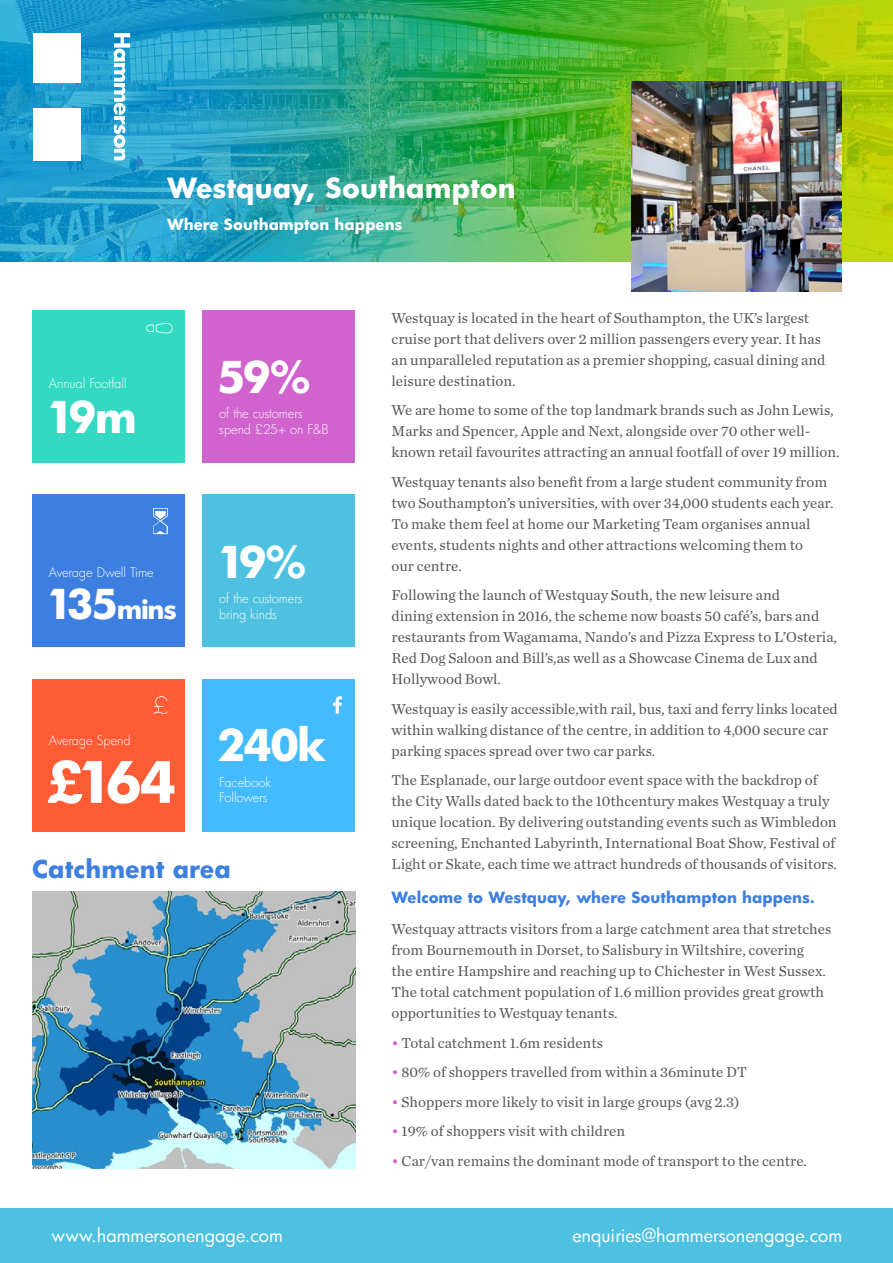
<style>
.page{position:relative;width:893px;height:1263px;background:#fff}
.page>*{position:absolute;margin:0;border:0;box-sizing:border-box;transform-origin:0 0}
.t1{font:700 55.5px "HP Futura";color:#fff}
.t2{font:700 42.6px "HP Futura";letter-spacing:-.075em;color:#fff}
.t3{font:700 27px "HP Futura";color:#fff}
.t4{font:700 25.8px "HP Futura";color:#fff}
.t5{font:700 24px "HP Futura";color:#3d7fe0}
.t6{font:18px "HP Futura";color:#fff}
.t7{font:15px/21px "Chronicle Text G1";color:#575756}
.t8{font:700 15px "HP Futura";color:#3d7fe0}
.t9{font:700 15px "HP Futura";color:#fff}
.t10{font:300 12.9px/15.5px "HP Futura";letter-spacing:-.01em;color:#fff}
.s1{font-size:40.05px}
.s2{color:#d163ce}
</style>
<div class="page">
<div style="left:0;top:1208px;width:893px;height:55px;background:#4ec1e0"></div>
<img style="left:32px;top:891px;width:323px;height:277px">
<img style="left:0;top:0;width:893px;height:261px">
<div style="left:33px;top:108px;width:48px;height:52px;background:#fff"></div>
<div style="left:33px;top:33px;width:48px;height:49px;background:#fff"></div>
<svg style="left:114px;top:33px;width:16px;height:127px"></svg>
<img style="left:631px;top:81px;width:211px;height:211px">
<div style="left:32px;top:311px;width:152px;height:152px;background:#33d9c3"></div>
<div style="left:32px;top:495px;width:152px;height:152px;background:#3d7fe0"></div>
<svg style="left:153px;top:508px;width:15px;height:26px"></svg>
<div style="left:32px;top:679px;width:152px;height:152px;background:#ff5b35"></div>
<svg style="left:154px;top:696px;width:13px;height:18px"></svg>
<svg style="left:146px;top:323px;width:27px;height:11px"></svg>
<div style="left:202px;top:311px;width:153px;height:152px;background:#d163ce"></div>
<div style="left:202px;top:495px;width:153px;height:152px;background:#4ec1e0"></div>
<div style="left:202px;top:679px;width:153px;height:152px;background:#4bf"></div>
<svg style="left:333px;top:696px;width:9px;height:18px"></svg>
<h3 class="t3" style="left:167px;top:169px;width:350px">Westquay, Southampton</h3>
<p class="t9" style="left:167px;top:214px;width:237px">Where Southampton happens</p>
<p class="t10" style="left:49px;top:376px;width:79px">Annual Footfall</p>
<h2 class="t2" style="left:47px;top:388px;width:92px">19m</h2>
<h2 class="t2" style="left:217px;top:347px;width:95px">59%</h2>
<p class="t10" style="left:219px;top:406px;width:111px">of the customers spend £25+ on F&amp;B</p>
<p class="t10" style="left:49px;top:564px;width:107px">Average Dwell Time</p>
<h3 class="t4" style="left:47px;top:591px;width:131px"><span class="s1">135</span>mins</h3>
<p class="t10" style="left:49px;top:733px;width:83px">Average Spend</p>
<h1 class="t1" style="left:47px;top:743px;width:132px">£164</h1>
<h2 class="t2" style="left:217px;top:532px;width:91px">19%</h2>
<p class="t10" style="left:219px;top:591px;width:85px">of the customers bring kinds</p>
<h2 class="t2" style="left:217px;top:715px;width:111px">240k</h2>
<p class="t10" style="left:219px;top:774px;width:53px">Facebook<br>Followers</p>
<h3 class="t5" style="left:32px;top:852px;width:200px">Catchment area</h3>
<p class="t7" style="left:392px;top:306px;width:435px">Westquay is located in the heart of Southampton, the UK’s largest cruise port that delivers over 2 million passengers every year. It has an unparalleled reputation as a premier shopping, casual dining and leisure destination.</p>
<p class="t7" style="left:392px;top:399px;width:450px">We are home to some of the top landmark brands such as John Lewis,<br>Marks and Spencer, Apple and Next, alongside over 70 other well&shy;known retail favourites attracting an annual footfall of over 19 million.</p>
<p class="t7" style="left:392px;top:470px;width:444px">Westquay tenants also benefit from a large student community from two Southampton’s universities, with over 34,000 students each year.<br>To make them feel at home our Marketing Team organises annual events, students nights and other attractions welcoming them to<br>our centre.</p>
<p class="t7" style="left:392px;top:584px;width:447px">Following the launch of Westquay South, the new leisure and<br>dining extension in 2016, the scheme now boasts 50 café’s, bars and restaurants from Wagamama, Nando’s and Pizza Express to L’Osteria, Red Dog Saloon and Bill’s,as well as a Showcase Cinema de Lux and Hollywood Bowl.</p>
<p class="t7" style="left:392px;top:697px;width:448px">Westquay is easily accessible,with rail, bus, taxi and ferry links located within walking distance of the centre, in addition to 4,000 secure car parking spaces spread over two car parks.</p>
<p class="t7" style="left:392px;top:769px;width:447px">The Esplanade, our large outdoor event space with the backdrop of the City Walls dated back to the 10thcentury makes Westquay a truly unique location. By delivering outstanding events such as Wimbledon screening, Enchanted Labyrinth, International Boat Show, Festival of Light or Skate, each time we attract hundreds of thousands of visitors.</p>
<p class="t8" style="left:392px;top:887px;width:425px">Welcome to Westquay, where Southampton happens.</p>
<p class="t7" style="left:392px;top:918px;width:441px">Westquay attracts visitors from a large catchment area that stretches from Bournemouth in Dorset, to Salisbury in Wiltshire, covering<br>the entire Hampshire and reaching up to Chichester in West Sussex.<br>The total catchment population of 1.6 million provides great growth opportunities to Westquay tenants.</p>
<p class="t7" style="left:392px;top:1031px;width:213px"><span class="s2">•</span> Total catchment 1.6m residents</p>
<p class="t7" style="left:392px;top:1061px;width:357px"><span class="s2">•</span> 80% of shoppers travelled from within a 36minute DT</p>
<p class="t7" style="left:392px;top:1090px;width:350px"><span class="s2">•</span> Shoppers more likely to visit in large groups (avg 2.3)</p>
<p class="t7" style="left:392px;top:1120px;width:235px"><span class="s2">•</span> 19% of shoppers visit with children</p>
<p class="t7" style="left:392px;top:1149px;width:417px"><span class="s2">•</span> Car/van remains the dominant mode of transport to the centre.</p>
<p class="t6" style="left:52px;top:1223px;width:233px">www.hammersonengage.com</p>
<p class="t6" style="left:572px;top:1223px;width:271px">enquiries@hammersonengage.com</p>
</div>
